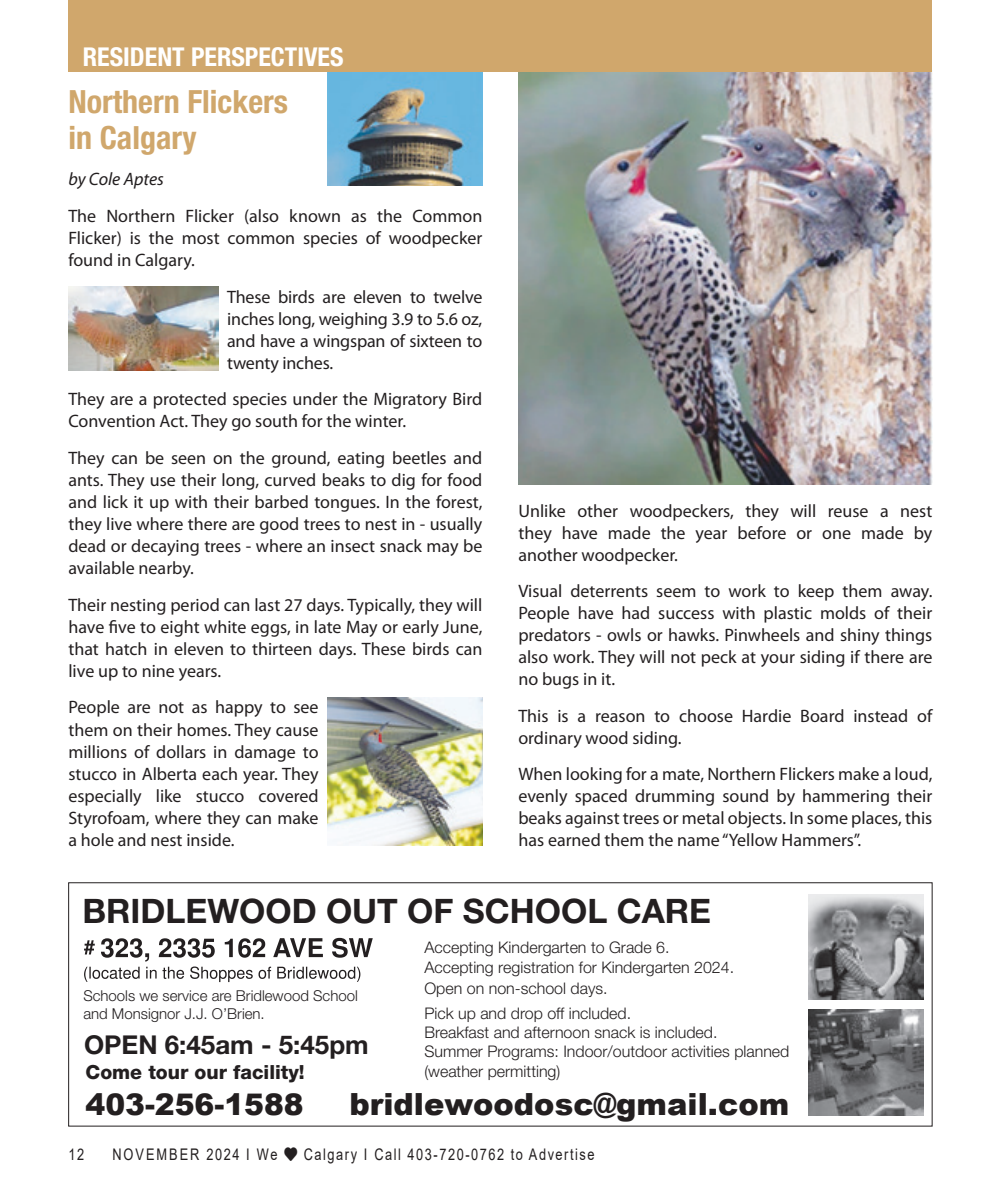
<style>
.page{position:relative;width:990px;height:1188px;background:#fff}
.page>*{position:absolute;margin:0;border:0;box-sizing:border-box;transform-origin:0 0}
.t1{font:700 33.8px "Helvetica Neue LT Std";color:#231f20}
.In_Around_title{font:700 condensed 32px/36px "Helvetica Neue LT Std";color:#d0a76c}
.t2{font:900 30.6px "Arial";color:#231f20}
.t3{font:900 29.8px "Arial";color:#231f20}
.t4{font:700 condensed 26px "Helvetica Neue LT Std";color:#fff}
.t5{font:700 26px "Helvetica Neue LT Std";color:#231f20}
.t6{font:800 19.6px "Helvetica Neue LT Std";color:#231f20}
.Body_text{font:18px/22px "Myriad Pro";color:#231f20;text-align:justify}
.Body_text-2{font:italic 18px "Myriad Pro";color:#231f20}
.t7{font:300 16px/18.6px "Helvetica Neue LT Std";color:#231f20}
.t8{font:16px "Arial";letter-spacing:.12em;color:#231f20;scale:.8 1}
.t9{font:300 15px/18px "Helvetica Neue LT Std";color:#231f20}
</style>
<div class="page">
<svg style="left:84px;top:938px;width:289px;height:44px"></svg>
<img style="left:809px;top:1009px;width:114px;height:107px">
<img style="left:809px;top:895px;width:114px;height:104px">
<img style="left:518px;top:72px;width:414px;height:412px">
<img style="left:328px;top:72px;width:154px;height:113px">
<img style="left:68px;top:287px;width:150px;height:84px">
<img style="left:328px;top:698px;width:154px;height:148px">
<div style="left:68px;top:0;width:864px;height:72px;background:#d0a76c"></div>
<p class="t4" style="left:83px;top:41px;width:262px">RESIDENT PERSPECTIVES</p>
<p class="In_Around_title" style="left:68px;top:83px;width:221px">Northern Flickers in Calgary</p>
<p class="Body_text-2" style="left:68px;top:168px;width:97px">by Cole Aptes</p>
<p class="Body_text" style="left:68px;top:205px;width:415px">The Northern Flicker (also known as the Common Flicker) is the most common species of woodpecker found in Calgary.</p>
<p class="Body_text" style="left:227px;top:285px;width:257px">These birds are eleven to twelve inches long, weighing 3.9 to 5.6 oz, and have a wingspan of sixteen to twenty inches.</p>
<p class="Body_text" style="left:68px;top:388px;width:415px">They are a protected species under the Migratory Bird<br>Convention Act. They go south for the winter.</p>
<p class="Body_text" style="left:68px;top:447px;width:416px">They can be seen on the ground, eating beetles and ants. They use their long, curved beaks to dig for food and lick it up with their barbed tongues. In the forest, they live where there are good trees to nest in - usually dead or decaying trees - where an insect snack may be available nearby.</p>
<p class="Body_text" style="left:68px;top:593px;width:416px">Their nesting period can last 27 days. Typically, they will have five to eight white eggs, in late May or early June, that hatch in eleven to thirteen days. These birds can live up to nine years.</p>
<p class="Body_text" style="left:68px;top:696px;width:252px">People are not as happy to see them on their homes. They cause millions of dollars in damage to stucco in Alberta each year. They especially like stucco covered Styrofoam, where they can make a hole and nest inside.</p>
<p class="Body_text" style="left:518px;top:499px;width:416px">Unlike other woodpeckers, they will reuse a nest they have made the year before or one made by another woodpecker.</p>
<p class="Body_text" style="left:518px;top:580px;width:416px">Visual deterrents seem to work to keep them away.<br>People have had success with plastic molds of their predators - owls or hawks. Pinwheels and shiny things also work. They will not peck at your siding if there are no bugs in it.</p>
<p class="Body_text" style="left:518px;top:704px;width:416px">This is a reason to choose Hardie Board instead of ordinary wood siding.</p>
<p class="Body_text" style="left:518px;top:763px;width:415px">When looking for a mate, Northern Flickers make a loud, evenly spaced drumming sound by hammering their beaks against trees or metal objects. In some places, this has earned them the name “Yellow Hammers”.</p>
<p class="t1" style="left:82px;top:890px;width:630px">BRIDLEWOOD OUT OF SCHOOL CARE</p>
<p class="t7" style="left:424px;top:936px;width:311px;line-height:20.4px">Accepting Kindergarten to Grade 6.<br>Accepting registration for Kindergarten 2024.<br>Open on non-school days.</p>
<p class="t9" style="left:83px;top:987px;width:276px">Schools we service are Bridlewood School and Monsignor J.J. O’Brien.</p>
<p class="t7" style="left:424px;top:1004px;width:367px">Pick up and drop off included.<br>Breakfast and afternoon snack is included.<br>Summer Programs: Indoor/outdoor activities planned</p>
<p class="t7" style="left:424px;top:1062px;width:138px">(weather permitting)</p>
<p class="t5" style="left:84px;top:1029px;width:286px">OPEN 6:45am - 5:45pm</p>
<p class="t6" style="left:86px;top:1061px;width:221px">Come tour our facility!</p>
<p class="t3" style="left:86px;top:1083px;width:220px">403-256-1588</p>
<p class="t2" style="left:349px;top:1082px;width:441px">bridlewoodosc@gmail.com</p>
<p class="t8" style="left:68px;top:1144px;width:21px">12</p>
<p class="t8" style="left:112px;top:1144px;width:604px">NOVEMBER 2024 I We ♥ Calgary I Call 403-720-0762 to Advertise</p>
</div>
